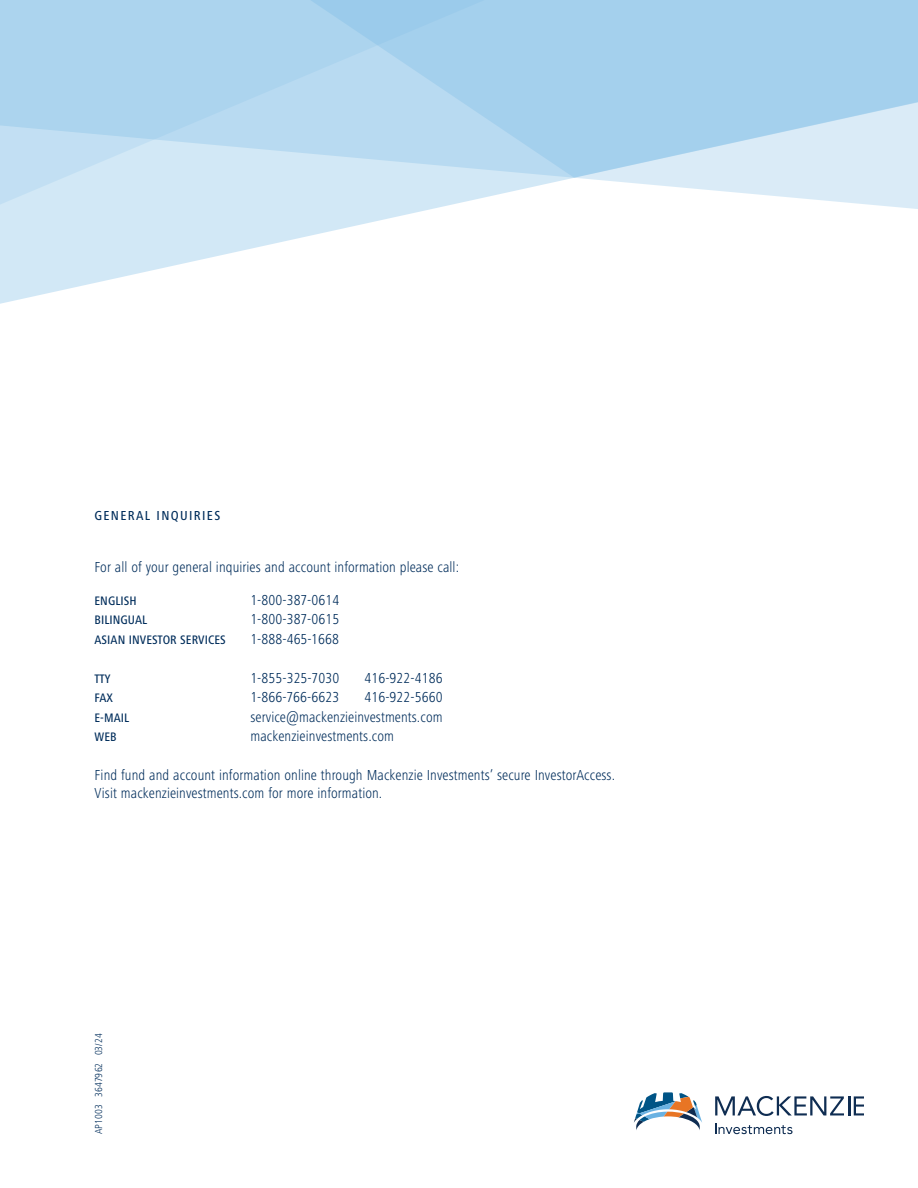
<style>
.page{position:relative;width:918px;height:1188px;background:#fff}
.page>*{position:absolute;margin:0;border:0;box-sizing:border-box;transform-origin:0 0}
.AddressSlug_Text{font:300 condensed 15px/18.8px "Frutiger Next Pro";letter-spacing:.005em;color:#002d5b}
.AddressSlug_BoldCaps__Eng{font:300 condensed 15px "Frutiger Next Pro";letter-spacing:.005em;color:#002d5b}
.AddressSlug_General_Inquiries{font:500 condensed 13.5px "Frutiger Next Pro";letter-spacing:.1em;color:#002d5b}
.AddressSlug_BoldCaps__Eng-2{font:500 condensed 12.75px "Frutiger Next Pro";letter-spacing:.005em;color:#002d5b}
.AddressSlug_Project_Number_Right{font:300 condensed 10.5px "Frutiger Next Pro";color:#002d5b}
</style>
<div class="page">
<svg style="left:0;top:210px;width:426px;height:94px"></svg>
<svg style="left:517px;top:178px;width:401px;height:31px"></svg>
<svg style="left:0;top:0;width:517px;height:210px;background:#bbdcf1"></svg>
<svg style="left:290px;top:0;width:628px;height:178px;background:#afd5ef"></svg>
<svg style="left:634px;top:1092px;width:68px;height:38px"></svg>
<svg style="left:715px;top:1096px;width:149px;height:20px"></svg>
<svg style="left:715px;top:1124px;width:78px;height:10px"></svg>
<p class="AddressSlug_General_Inquiries" style="left:94px;top:508px;width:127px">GENERAL INQUIRIES</p>
<p class="AddressSlug_Text" style="left:94px;top:557px;width:366px">For all of your general inquiries and account information please call:</p>
<p class="AddressSlug_BoldCaps__Eng-2" style="left:94px;top:593px;width:44px">ENGLISH</p>
<p class="AddressSlug_BoldCaps__Eng" style="left:250px;top:591px;width:90px">1-800-387-0614</p>
<p class="AddressSlug_BoldCaps__Eng-2" style="left:94px;top:613px;width:54px">BILINGUAL</p>
<p class="AddressSlug_BoldCaps__Eng" style="left:250px;top:611px;width:90px">1-800-387-0615</p>
<p class="AddressSlug_BoldCaps__Eng-2" style="left:94px;top:632px;width:133px">ASIAN INVESTOR SERVICES</p>
<p class="AddressSlug_BoldCaps__Eng" style="left:250px;top:630px;width:90px">1-888-465-1668</p>
<p class="AddressSlug_BoldCaps__Eng-2" style="left:94px;top:671px;width:17px">TTY</p>
<p class="AddressSlug_BoldCaps__Eng" style="left:250px;top:669px;width:90px">1-855-325-7030</p>
<p class="AddressSlug_BoldCaps__Eng" style="left:364px;top:669px;width:80px">416-922-4186</p>
<p class="AddressSlug_BoldCaps__Eng-2" style="left:94px;top:691px;width:20px">FAX</p>
<p class="AddressSlug_BoldCaps__Eng" style="left:250px;top:689px;width:90px">1-866-766-6623</p>
<p class="AddressSlug_BoldCaps__Eng" style="left:364px;top:689px;width:80px">416-922-5660</p>
<p class="AddressSlug_BoldCaps__Eng-2" style="left:94px;top:710px;width:36px">E-MAIL</p>
<p class="AddressSlug_BoldCaps__Eng" style="left:251px;top:708px;width:194px">service@mackenzieinvestments.com</p>
<p class="AddressSlug_BoldCaps__Eng-2" style="left:94px;top:730px;width:24px">WEB</p>
<p class="AddressSlug_BoldCaps__Eng" style="left:250px;top:728px;width:145px">mackenzieinvestments.com</p>
<p class="AddressSlug_Text" style="left:94px;top:765px;width:522px">Find fund and account information online through Mackenzie Investments’ secure InvestorAccess.<br>Visit mackenzieinvestments.com for more information.</p>
<p class="AddressSlug_Project_Number_Right" style="left:93px;top:1134px;width:102px;rotate:-90deg">AP1003 3647962 03/24</p>
</div>
